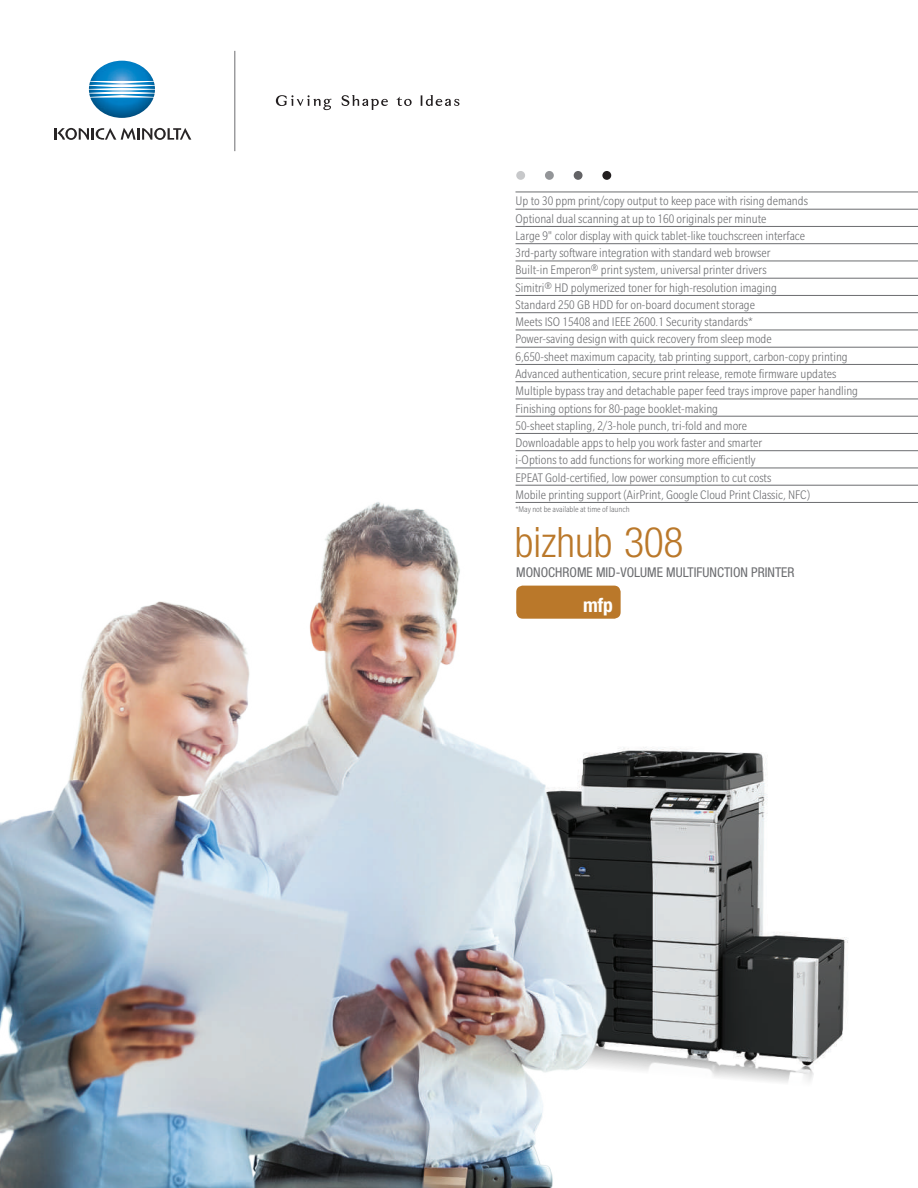
<style>
.page{position:relative;width:918px;height:1188px;background:#fff}
.page>*{position:absolute;margin:0;border:0;box-sizing:border-box;transform-origin:0 0}
.t1{font:300 condensed 42px "Helvetica Neue LT Std";color:#ba782a}
.t2{font:700 condensed 19.5px "Helvetica Neue LT Std";color:#fff}
.t3{font:300 condensed 13.5px/17.2px "Slate Std";color:#6c6d70}
.t4{font:condensed 13.5px "Helvetica Neue LT Std";color:#6c6d70}
.t5{font:300 condensed 9px "Slate Std";letter-spacing:-.005em;color:#6c6d70}
</style>
<div class="page">
<svg style="left:342px;top:95px;width:46px;height:15px"></svg>
<svg style="left:421px;top:95px;width:38px;height:11px"></svg>
<svg style="left:276px;top:95px;width:56px;height:15px"></svg>
<svg style="left:397px;top:97px;width:15px;height:9px"></svg>
<img style="left:89px;top:61px;width:66px;height:57px">
<svg style="left:54px;top:128px;width:137px;height:12px"></svg>
<hr style="left:234px;top:51px;width:1px;height:100px;background:#6c6d70">
<img style="left:0;top:467px;width:918px;height:721px">
<hr style="left:516px;top:192px;width:402px;height:1px;background:#6c6d70">
<hr style="left:516px;top:209px;width:402px;height:1px;background:#6c6d70">
<hr style="left:516px;top:226px;width:402px;height:1px;background:#6c6d70">
<hr style="left:516px;top:243px;width:402px;height:1px;background:#6c6d70">
<hr style="left:516px;top:261px;width:402px;height:1px;background:#6c6d70">
<hr style="left:516px;top:278px;width:402px;height:1px;background:#6c6d70">
<hr style="left:516px;top:295px;width:402px;height:1px;background:#6c6d70">
<hr style="left:516px;top:312px;width:402px;height:1px;background:#6c6d70">
<hr style="left:516px;top:330px;width:402px;height:1px;background:#6c6d70">
<hr style="left:516px;top:347px;width:402px;height:1px;background:#6c6d70">
<hr style="left:516px;top:364px;width:402px;height:1px;background:#6c6d70">
<hr style="left:516px;top:381px;width:402px;height:1px;background:#6c6d70">
<hr style="left:516px;top:399px;width:402px;height:1px;background:#6c6d70">
<hr style="left:516px;top:416px;width:402px;height:1px;background:#6c6d70">
<hr style="left:516px;top:433px;width:402px;height:1px;background:#6c6d70">
<hr style="left:516px;top:450px;width:402px;height:1px;background:#6c6d70">
<hr style="left:516px;top:468px;width:402px;height:1px;background:#6c6d70">
<hr style="left:516px;top:485px;width:402px;height:1px;background:#6c6d70">
<hr style="left:516px;top:502px;width:402px;height:1px;background:#6c6d70">
<svg style="left:516px;top:171px;width:9px;height:9px"></svg>
<svg style="left:545px;top:171px;width:9px;height:9px"></svg>
<svg style="left:574px;top:171px;width:9px;height:9px"></svg>
<svg style="left:602px;top:171px;width:9px;height:9px"></svg>
<div style="left:516px;top:586px;width:105px;height:33px;background:#ba782a;border-radius:7px"></div>
<p class="t3" style="left:516px;top:193px;width:344px">Up to 30 ppm print/copy output to keep pace with rising demands<br>Optional dual scanning at up to 160 originals per minute<br>Large 9" color display with quick tablet-like touchscreen interface<br>3rd-party software integration with standard web browser<br>Built-in Emperon® print system, universal printer drivers<br>Simitri® HD polymerized toner for high-resolution imaging<br>Standard 250 GB HDD for on-board document storage<br>Meets ISO 15408 and IEEE 2600.1 Security standards*<br>Power-saving design with quick recovery from sleep mode<br>6,650-sheet maximum capacity, tab printing support, carbon-copy printing Advanced authentication, secure print release, remote firmware updates Multiple bypass tray and detachable paper feed trays improve paper handling Finishing options for 80-page booklet-making<br>50-sheet stapling, 2/3-hole punch, tri-fold and more<br>Downloadable apps to help you work faster and smarter<br>i-Options to add functions for working more efficiently<br>EPEAT Gold-certified, low power consumption to cut costs<br>Mobile printing support (AirPrint, Google Cloud Print Classic, NFC)</p>
<p class="t5" style="left:516px;top:505px;width:116px">*May not be available at time of launch</p>
<h1 class="t1" style="left:515px;top:518px;width:170px">bizhub 308</h1>
<h2 class="t2" style="left:583px;top:593px;width:31px">mfp</h2>
<p class="t4" style="left:516px;top:564px;width:280px">MONOCHROME MID-VOLUME MULTIFUNCTION PRINTER</p>
</div>
